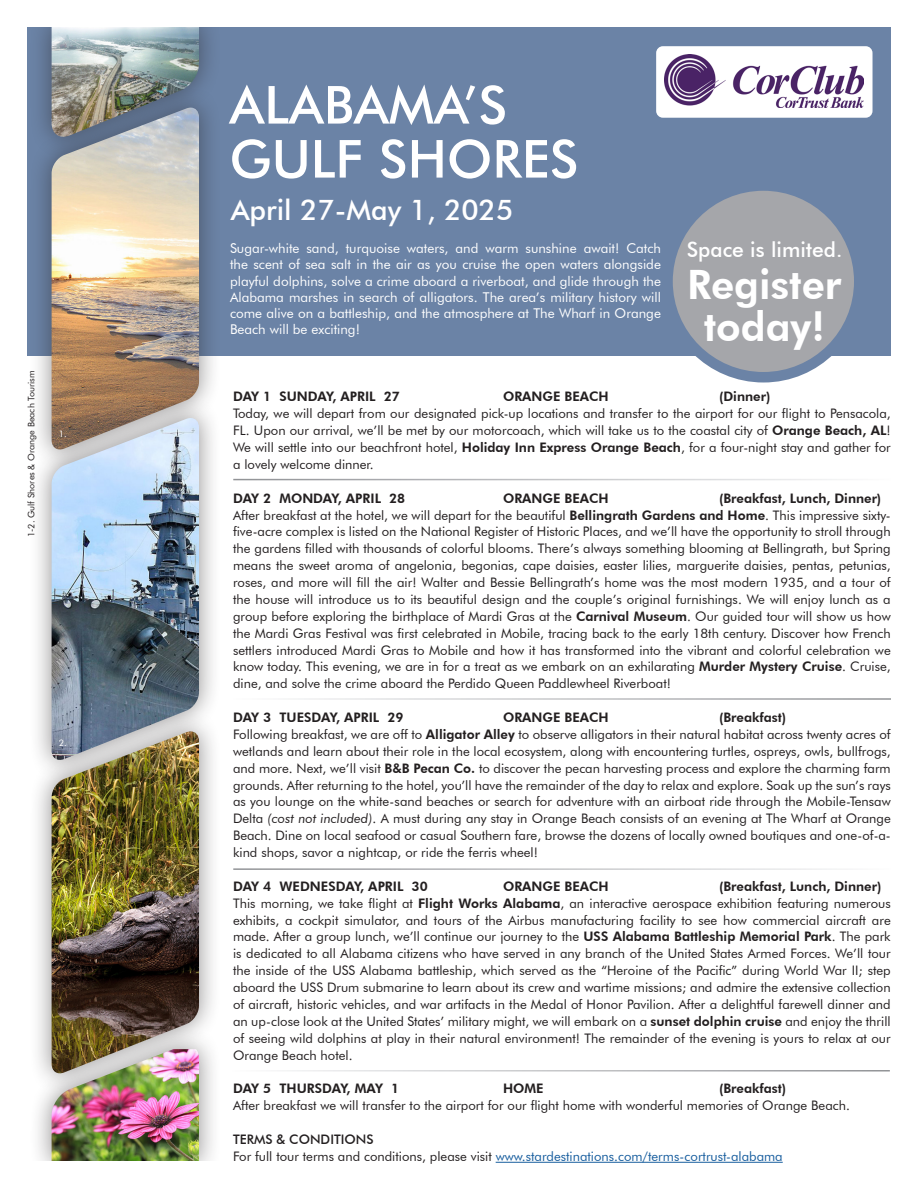
<style>
.page{position:relative;width:918px;height:1188px;background:#fff}
.page>*{position:absolute;margin:0;border:0;box-sizing:border-box;transform-origin:0 0}
.t1{font:500 52.5px "Futura BT";color:#fff}
.t2{font:800 40.5px "Futura BT";color:#fff}
.t3{font:500 28.5px "Futura BT";color:#fff}
.t4{font:500 21px "Futura BT";color:#fff}
.t5{font:13.5px/16.2px "Futura BT";color:#fff;text-align:justify}
.t6{font:13.2px/16.8px "Futura BT";color:#231f20;text-align:justify}
.t7{font:800 13.2px "Futura BT";color:#231f20}
.t8{font:13.2px "Futura BT";color:#175d9e}
.t9{font:500 13.2px "Futura BT";color:#231f20}
.t10{font:9px "Futura BT";color:#231f20}
.t11{font:9px "Futura BT";color:#fff}
.s1{font-weight:800}
.s2{font-style:italic}
.s3{color:#231f20}
</style>
<div class="page">
<div style="left:27px;top:27px;width:864px;height:329px;background:#6b83a6"></div>
<div style="left:29px;top:4px;width:193px;height:155px;background:#231f20;opacity:.5"></div>
<img style="left:52px;top:27px;width:147px;height:59px">
<div style="left:29px;top:86px;width:193px;height:385px;background:#231f20;opacity:.5"></div>
<img style="left:52px;top:108px;width:147px;height:288px">
<div style="left:29px;top:396px;width:193px;height:385px;background:#231f20;opacity:.5"></div>
<img style="left:52px;top:418px;width:147px;height:292px">
<div style="left:29px;top:710px;width:193px;height:385px;background:#231f20;opacity:.5"></div>
<img style="left:52px;top:731px;width:147px;height:296px">
<div style="left:29px;top:1027px;width:193px;height:157px;background:#231f20;opacity:.5"></div>
<img style="left:52px;top:1049px;width:147px;height:112px">
<div style="left:656px;top:46px;width:217px;height:72px;background:#fff;border-radius:7px"></div>
<img style="left:665px;top:54px;width:198px;height:54px">
<div style="left:663px;top:182px;width:201px;height:200px;border:20px solid #6b83a6;border-radius:50%"></div>
<div style="left:673px;top:191px;width:181px;height:181px;background:#a5a6aa;border-radius:50%"></div>
<div style="left:28px;top:1161px;width:338px;height:26px;background:#fff"></div>
<div style="left:29px;top:1px;width:546px;height:25px;background:#fff"></div>
<hr style="left:496px;top:1162px;width:287px;height:1px;background:#175d9e">
<p class="t10" style="left:26px;top:537px;width:168px;rotate:-90deg">1-2. Gulf Shores &amp; Orange Beach Tourism</p>
<p class="t11" style="left:59px;top:428px;width:9px">1.</p>
<p class="t11" style="left:59px;top:737px;width:9px">2.</p>
<p class="t1" style="left:230px;top:73px;width:279px">ALABAMA’S</p>
<p class="t1" style="left:230px;top:127px;width:351px">GULF SHORES</p>
<p class="t3" style="left:231px;top:193px;width:284px">April 27-May 1, 2025</p>
<p class="t5" style="left:230px;top:240px;width:432px">Sugar-white sand, turquoise waters, and warm sunshine await! Catch the scent of sea salt in the air as you cruise the open waters alongside playful dolphins, solve a crime aboard a riverboat, and glide through the Alabama marshes in search of alligators. The area’s military history will come alive on a battleship, and the atmosphere at The Wharf in Orange Beach will be exciting!</p>
<p class="t4" style="left:687px;top:237px;width:157px">Space is limited.</p>
<p class="t2" style="left:687px;top:260px;width:156px">Register</p>
<p class="t2" style="left:704px;top:302px;width:123px">today!</p>
<p class="t7" style="left:233px;top:389px;width:168px">DAY 1 SUNDAY, APRIL 27</p>
<p class="t7" style="left:503px;top:389px;width:107px">ORANGE BEACH</p>
<p class="t7" style="left:719px;top:389px;width:53px">(Dinner)</p>
<p class="t6" style="left:233px;top:405px;width:659px">Today, we will depart from our designated pick-up locations and transfer to the airport for our flight to Pensacola, FL. Upon our arrival, we’ll be met by our motorcoach, which will take us to the coastal city of <span class="s1">Orange Beach, AL</span>!<br>We will settle into our beachfront hotel, <span class="s1">Holiday Inn Express Orange Beach</span>, for a four-night stay and gather for a lovely welcome dinner.</p>
<p class="t7" style="left:233px;top:490px;width:174px">DAY 2 MONDAY, APRIL 28</p>
<p class="t7" style="left:503px;top:490px;width:107px">ORANGE BEACH</p>
<p class="t7" style="left:719px;top:490px;width:164px">(Breakfast, Lunch, Dinner)</p>
<p class="t6" style="left:233px;top:506px;width:659px">After breakfast at the hotel, we will depart for the beautiful <span class="s1">Bellingrath Gardens and Home</span>. This impressive sixty&shy;five-acre complex is listed on the National Register of Historic Places, and we’ll have the opportunity to stroll through the gardens filled with thousands of colorful blooms. There’s always something blooming at Bellingrath, but Spring means the sweet aroma of angelonia, begonias, cape daisies, easter lilies, marguerite daisies, pentas, petunias, roses, and more will fill the air! Walter and Bessie Bellingrath’s home was the most modern 1935, and a tour of the house will introduce us to its beautiful design and the couple’s original furnishings. We will enjoy lunch as a group before exploring the birthplace of Mardi Gras at the <span class="s1">Carnival Museum</span>. Our guided tour will show us how the Mardi Gras Festival was first celebrated in Mobile, tracing back to the early 18th century. Discover how French settlers introduced Mardi Gras to Mobile and how it has transformed into the vibrant and colorful celebration we know today. This evening, we are in for a treat as we embark on an exhilarating <span class="s1">Murder Mystery Cruise</span>. Cruise, dine, and solve the crime aboard the Perdido Queen Paddlewheel Riverboat!</p>
<p class="t7" style="left:233px;top:709px;width:172px">DAY 3 TUESDAY, APRIL 29</p>
<p class="t7" style="left:503px;top:709px;width:107px">ORANGE BEACH</p>
<p class="t7" style="left:719px;top:709px;width:69px">(Breakfast)</p>
<p class="t6" style="left:233px;top:726px;width:659px">Following breakfast, we are off to <span class="s1">Alligator Alley</span> to observe alligators in their natural habitat across twenty acres of wetlands and learn about their role in the local ecosystem, along with encountering turtles, ospreys, owls, bullfrogs, and more. Next, we’ll visit <span class="s1">B&amp;B Pecan Co.</span> to discover the pecan harvesting process and explore the charming farm grounds. After returning to the hotel, you’ll have the remainder of the day to relax and explore. Soak up the sun’s rays as you lounge on the white-sand beaches or search for adventure with an airboat ride through the Mobile-Tensaw Delta <span class="s2">(cost not included)</span>. A must during any stay in Orange Beach consists of an evening at The Wharf at Orange Beach. Dine on local seafood or casual Southern fare, browse the dozens of locally owned boutiques and one-of-a&shy;kind shops, savor a nightcap, or ride the ferris wheel!</p>
<p class="t7" style="left:233px;top:878px;width:196px">DAY 4 WEDNESDAY, APRIL 30</p>
<p class="t7" style="left:503px;top:878px;width:107px">ORANGE BEACH</p>
<p class="t7" style="left:719px;top:878px;width:164px">(Breakfast, Lunch, Dinner)</p>
<p class="t6" style="left:233px;top:895px;width:659px">This morning, we take flight at <span class="s1">Flight Works Alabama</span>, an interactive aerospace exhibition featuring numerous exhibits, a cockpit simulator, and tours of the Airbus manufacturing facility to see how commercial aircraft are made. After a group lunch, we’ll continue our journey to the <span class="s1">USS Alabama Battleship Memorial Park</span>. The park is dedicated to all Alabama citizens who have served in any branch of the United States Armed Forces. We’ll tour the inside of the USS Alabama battleship, which served as the “Heroine of the Pacific” during World War II; step aboard the USS Drum submarine to learn about its crew and wartime missions; and admire the extensive collection of aircraft, historic vehicles, and war artifacts in the Medal of Honor Pavilion. After a delightful farewell dinner and an up-close look at the United States’ military might, we will embark on a <span class="s1">sunset dolphin cruise</span> and enjoy the thrill of seeing wild dolphins at play in their natural environment! The remainder of the evening is yours to relax at our Orange Beach hotel.</p>
<p class="t7" style="left:233px;top:1081px;width:168px">DAY 5 THURSDAY, MAY 1</p>
<p class="t7" style="left:503px;top:1081px;width:42px">HOME</p>
<p class="t7" style="left:719px;top:1081px;width:69px">(Breakfast)</p>
<p class="t6" style="left:233px;top:1097px;width:618px">After breakfast we will transfer to the airport for our flight home with wonderful memories of Orange Beach.</p>
<p class="t9" style="left:233px;top:1131px;width:142px">TERMS &amp; CONDITIONS</p>
<p class="t8" style="left:233px;top:1148px;width:551px"><span class="s3">For full tour terms and conditions, please visit</span> www.stardestinations.com/terms-cortrust-alabama</p>
</div>
